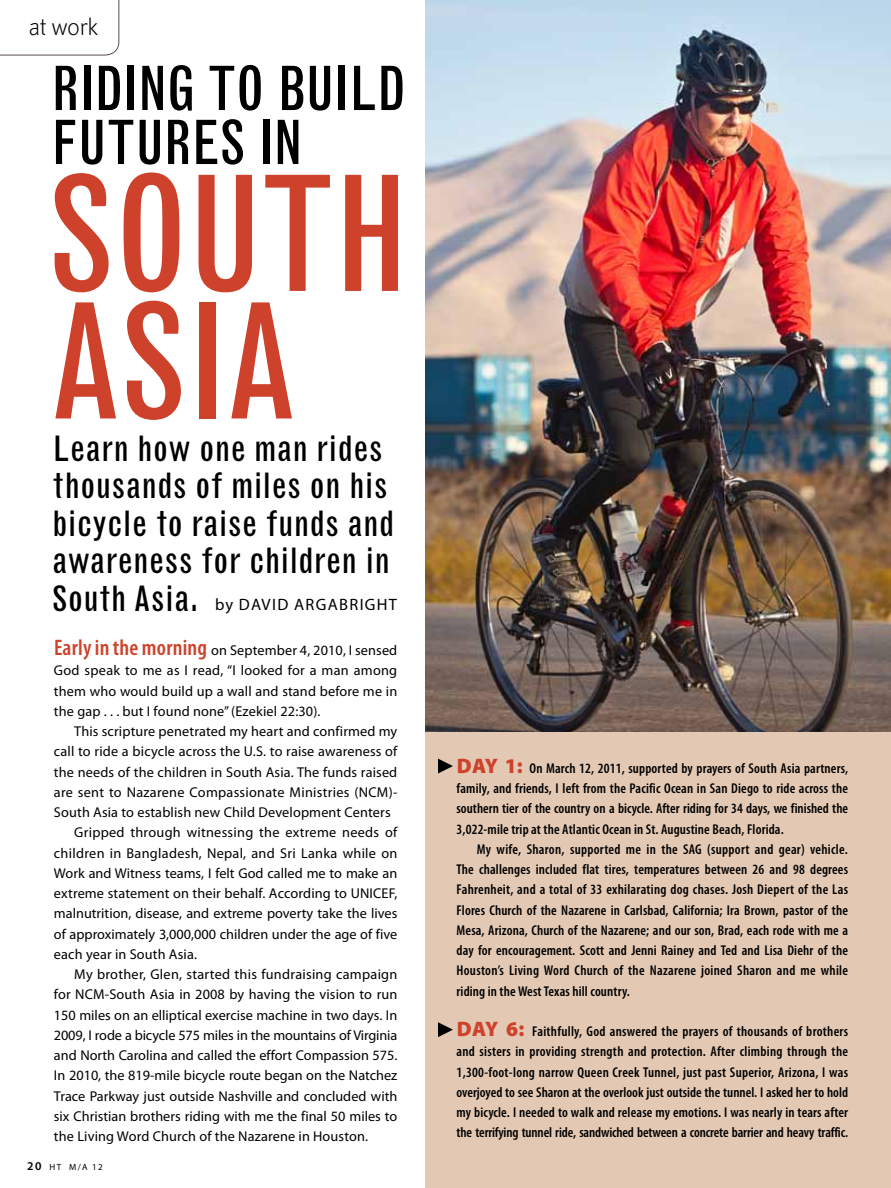
<style>
.page{position:relative;width:891px;height:1188px;background:#fff}
.page>*{position:absolute;margin:0;border:0;box-sizing:border-box;transform-origin:0 0}
.t1{font:condensed 157.5px/127.5px "Grotesque";letter-spacing:-.01em;color:#ce422b}
.t2{font:condensed 60px/54px "Grotesque";color:#000}
.t3{font:condensed 34.5px/37.5px "Grotesque";letter-spacing:.02em;color:#000;scale:1.04 1}
.t4{font:300 24px "Textra LT";letter-spacing:-.01em;color:#000}
.t5{font:16.5px "Myriad Pro";letter-spacing:.08em;color:#000}
.t6{font:600 condensed 14.25px/20.2px "Myriad Pro";letter-spacing:.01em;color:#000;text-align:justify}
.t7{font:14.25px/20.2px "Myriad Pro";letter-spacing:.01em;color:#000;text-align:justify}
.t8{font:14.25px "Myriad Pro";letter-spacing:-.01em;color:#000}
.t9{font:9px "Myriad Pro";color:#000}
.s1{font-weight:600;font-stretch:condensed;font-size:22.5px;color:#ce422b}
.s2{font-weight:600;font-size:12px}
.s3{font-weight:900;font-stretch:normal;font-size:21px;color:#ce422b}
</style>
<div class="page">
<div style="left:426px;top:0;width:465px;height:1188px;background:#e3c8b3"></div>
<svg style="left:0;top:0;width:119px;height:55px"></svg>
<img style="left:426px;top:0;width:465px;height:731px">
<svg style="left:438px;top:759px;width:15px;height:15px"></svg>
<svg style="left:438px;top:1022px;width:15px;height:15px"></svg>
<h3 class="t4" style="left:29px;top:12px;width:71px">at work</h3>
<h2 class="t2" style="left:50px;top:62px;width:357px">Riding to Build<br>Futures in</h2>
<h1 class="t1" style="left:49px;top:173px;width:364px">South<br>Asia</h1>
<h3 class="t3" style="left:52px;top:430px;width:330px">Learn how one man rides thousands of miles on his bicycle to raise funds and awareness for children in<br>South Asia.</h3>
<p class="t5" style="left:215px;top:595px;width:173px">by David Argabright</p>
<p class="t7" style="left:54px;top:640px;width:345px"><span class="s1">Early in the morning</span> on September 4, 2010, I sensed God speak to me as I read, “I looked for a man among them who would build up a wall and stand before me in the gap . . . but I found none” (Ezekiel 22:30).</p>
<p class="t7" style="left:74px;top:721px;width:325px">This scripture penetrated my heart and confirmed my</p>
<p class="t7" style="left:54px;top:741px;width:345px">call to ride a bicycle across the U.S. to raise awareness of</p>
<p class="t7" style="left:54px;top:762px;width:345px">the needs of the children in South Asia. The funds raised</p>
<p class="t7" style="left:54px;top:782px;width:345px">are sent to Nazarene Compassionate Ministries (NCM)-</p>
<p class="t7" style="left:54px;top:802px;width:338px">South Asia to establish new Child Development Centers</p>
<p class="t7" style="left:74px;top:822px;width:325px">Gripped through witnessing the extreme needs of</p>
<p class="t7" style="left:54px;top:843px;width:345px">children in Bangladesh, Nepal, and Sri Lanka while on</p>
<p class="t7" style="left:54px;top:863px;width:345px">Work and Witness teams, I felt God called me to make an</p>
<p class="t7" style="left:54px;top:883px;width:345px">extreme statement on their behalf. According to UNICEF,</p>
<p class="t7" style="left:54px;top:903px;width:345px">malnutrition, disease, and extreme poverty take the lives</p>
<p class="t7" style="left:54px;top:924px;width:345px">of approximately 3,000,000 children under the age of five</p>
<p class="t7" style="left:54px;top:944px;width:144px">each year in South Asia.</p>
<p class="t7" style="left:74px;top:964px;width:325px">My brother, Glen, started this fundraising campaign</p>
<p class="t7" style="left:54px;top:984px;width:345px">for NCM-South Asia in 2008 by having the vision to run</p>
<p class="t7" style="left:54px;top:1005px;width:345px">150 miles on an elliptical exercise machine in two days. I n</p>
<p class="t8" style="left:54px;top:1026px;width:345px">2009, I rode a bicycle 575 miles in the mountains of Virginia</p>
<p class="t7" style="left:54px;top:1045px;width:345px">and North Carolina and called the effort Compassion 575.</p>
<p class="t7" style="left:54px;top:1065px;width:345px">I n 2010, the 819-mile bicycle route began on the Natchez</p>
<p class="t7" style="left:54px;top:1086px;width:345px">Trace Parkway just outside Nashville and concluded with</p>
<p class="t7" style="left:54px;top:1106px;width:345px">six Christian brothers riding with me the final 50 miles to</p>
<p class="t7" style="left:54px;top:1126px;width:316px">the Living Word Church of the Nazarene in Houston.</p>
<p class="t9" style="left:27px;top:1161px;width:77px"><span class="s2">20</span> HT M/A 12</p>
<p class="t6" style="left:457px;top:758px;width:393px"><span class="s3">Day 1:</span> On March 12, 2011, supported by prayers of South Asia partners, family, and friends, I left from the Pacific Ocean in San Diego to ride across the southern tier of the country on a bicycle. After riding for 34 days, we finished the 3,022-mile trip at the Atlantic Ocean in St. Augustine Beach, Florida.</p>
<p class="t6" style="left:457px;top:839px;width:393px;text-indent:20px">My wife, Sharon, supported me in the SAG (support and gear) vehicle.<br>The challenges included flat tires, temperatures between 26 and 98 degrees Fahrenheit, and a total of 33 exhilarating dog chases. Josh Diepert of the Las Flores Church of the Nazarene in Carlsbad, California; Ira Brown, pastor of the Mesa, Arizona, Church of the Nazarene; and our son, Brad, each rode with me a day for encouragement. Scott and Jenni Rainey and Ted and Lisa Diehr of the Houston’s Living Word Church of the Nazarene joined Sharon and me while riding in the West Texas hill country.</p>
<p class="t6" style="left:457px;top:1021px;width:393px"><span class="s3">Day 6:</span> Faithfully, God answered the prayers of thousands of brothers and sisters in providing strength and protection. After climbing through the 1,300-foot-long narrow Queen Creek Tunnel, just past Superior, Arizona, I was overjoyed to see Sharon at the overlook just outside the tunnel. I asked her to hold my bicycle. I needed to walk and release my emotions. I was nearly in tears after the terrifying tunnel ride, sandwiched between a concrete barrier and heavy traffic.</p>
</div>
